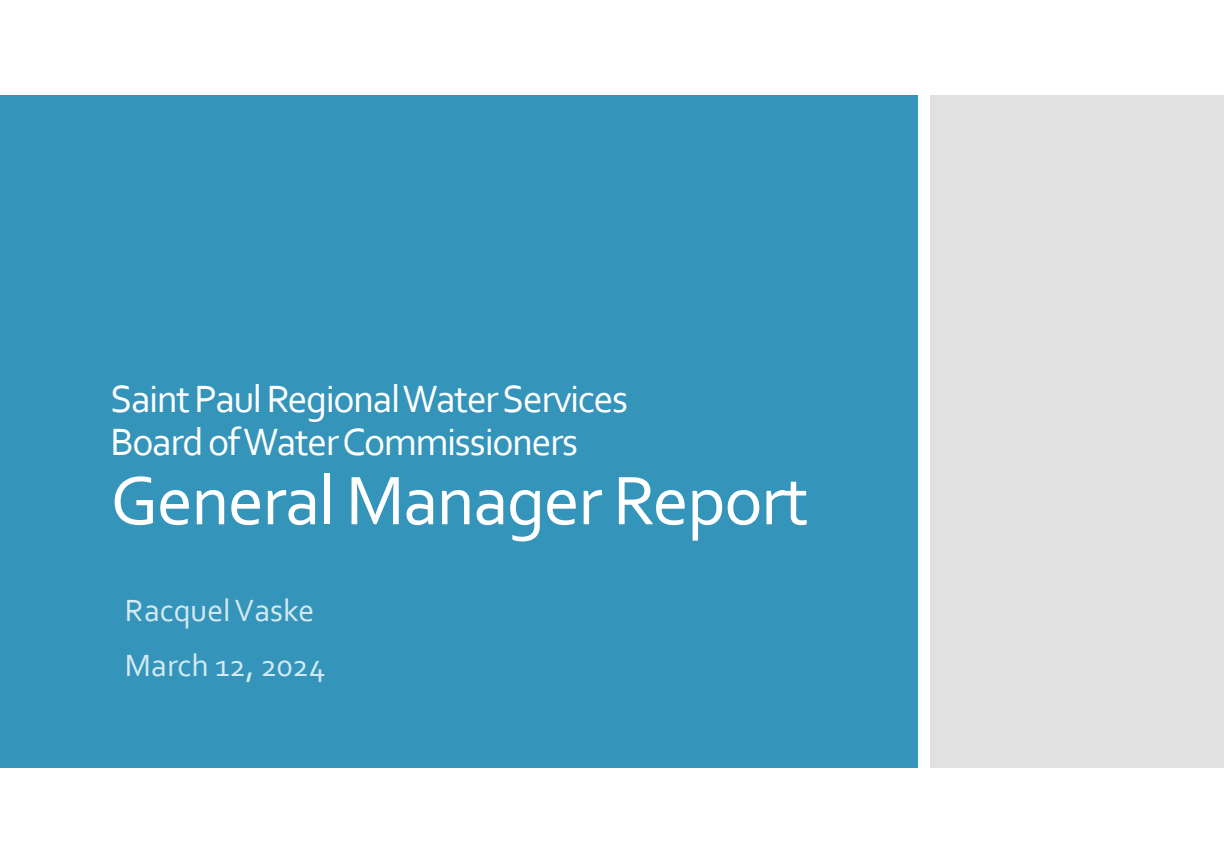
<style>
.page{position:relative;width:1224px;height:864px;background:#fff}
.page>*{position:absolute;margin:0;border:0;box-sizing:border-box;transform-origin:0 0}
.t1{font:72px "Corbel";letter-spacing:-.02em;color:#fff}
.t2{font:39.8px/43.2px "Corbel";letter-spacing:-.04em;color:#fff}
.t3{font:32.2px "Corbel";color:#d4eaf3}
</style>
<div class="page">
<div style="left:0;top:96px;width:918px;height:672px;background:#3494ba"></div>
<div style="left:931px;top:96px;width:293px;height:672px;background:#e1e1e1"></div>
<h1 class="t2" style="left:110px;top:376px;width:519px">Saint Paul Regional Water Services<br>Board of Water Commissioners</h1>
<h1 class="t1" style="left:110px;top:456px;width:700px">General Manager Report</h1>
<p class="t3" style="left:125px;top:591px;width:191px">Racquel Vaske</p>
<p class="t3" style="left:125px;top:646px;width:202px">March 12, 2024</p>
</div>
